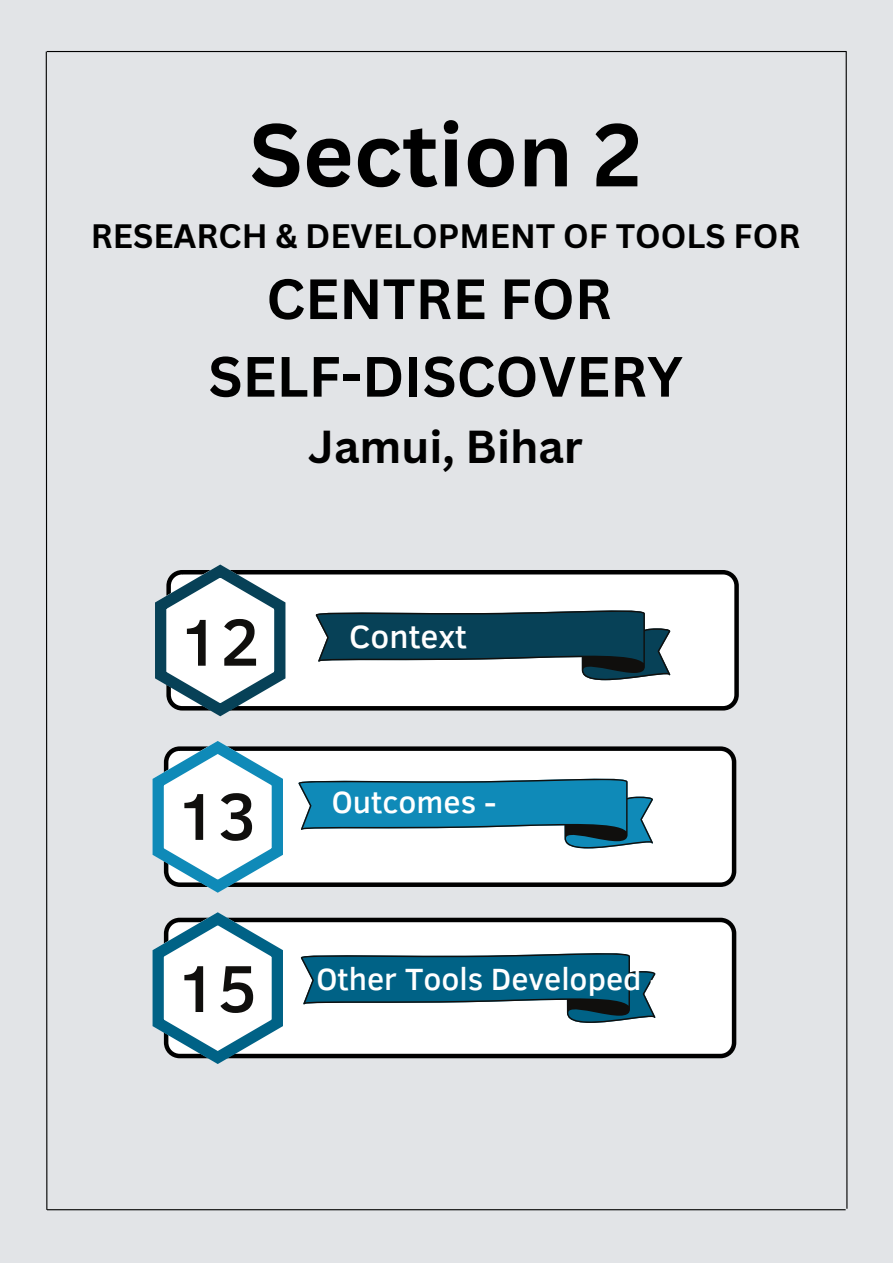
<style>
.page{position:relative;width:893px;height:1264px;background:#fff}
.page>*{position:absolute;margin:0;border:0;box-sizing:border-box;transform-origin:0 0}
.t1{font:700 86.85px "Canva Sans";color:#000}
.t2{font:500 67.65px "Clear Sans";color:#100f0d}
.t3{font:700 55.5px "Canva Sans";color:#000}
.t4{font:700 45px "Canva Sans";color:#000}
.t5{font:700 33px "Canva Sans";color:#000}
.t6{font:500 33px "Clear Sans";color:#fff}
.t7{font:500 31.5px "Clear Sans";color:#fff}
</style>
<div class="page">
<div style="left:0;top:0;width:892px;height:1262px;background:#e2e4e7"></div>
<hr style="left:47px;top:51px;width:799px;height:1px;background:#000">
<svg style="left:45px;top:51px;width:3px;height:1159px"></svg>
<hr style="left:47px;top:1209px;width:798px;height:1px;background:#000">
<svg style="left:845px;top:51px;width:3px;height:1158px"></svg>
<svg style="left:285px;top:570px;width:453px;height:140px;background:#e0e0e0"></svg>
<svg style="left:155px;top:564px;width:130px;height:152px;background:#b5c3c8"></svg>
<svg style="left:283px;top:746px;width:453px;height:141px;background:#e0e0e0"></svg>
<svg style="left:152px;top:741px;width:131px;height:151px;background:#b6d4df"></svg>
<svg style="left:283px;top:917px;width:453px;height:141px;background:#e3e3e4"></svg>
<svg style="left:152px;top:912px;width:131px;height:152px;background:#b3cad3"></svg>
<svg style="left:298px;top:778px;width:355px;height:70px;background:#56a2bf"></svg>
<svg style="left:301px;top:953px;width:354px;height:69px;background:#4a889f"></svg>
<svg style="left:316px;top:610px;width:354px;height:70px;background:#517583"></svg>
<p class="t1" style="left:249px;top:94px;width:394px">Section 2</p>
<p class="t5" style="left:91px;top:213px;width:711px">RESEARCH &amp; DEVELOPMENT OF TOOLS FOR</p>
<p class="t3" style="left:266px;top:260px;width:347px">CENTRE FOR</p>
<p class="t3" style="left:208px;top:337px;width:476px">SELF-DISCOVERY</p>
<p class="t4" style="left:308px;top:415px;width:276px">Jamui, Bihar</p>
<p class="t2" style="left:178px;top:593px;width:83px">12</p>
<p class="t6" style="left:349px;top:612px;width:119px">Context</p>
<p class="t2" style="left:176px;top:767px;width:83px">13</p>
<p class="t7" style="left:332px;top:779px;width:166px">Outcomes -</p>
<p class="t2" style="left:176px;top:939px;width:83px">15</p>
<p class="t7" style="left:316px;top:956px;width:347px">Other Tools Developed -</p>
</div>
